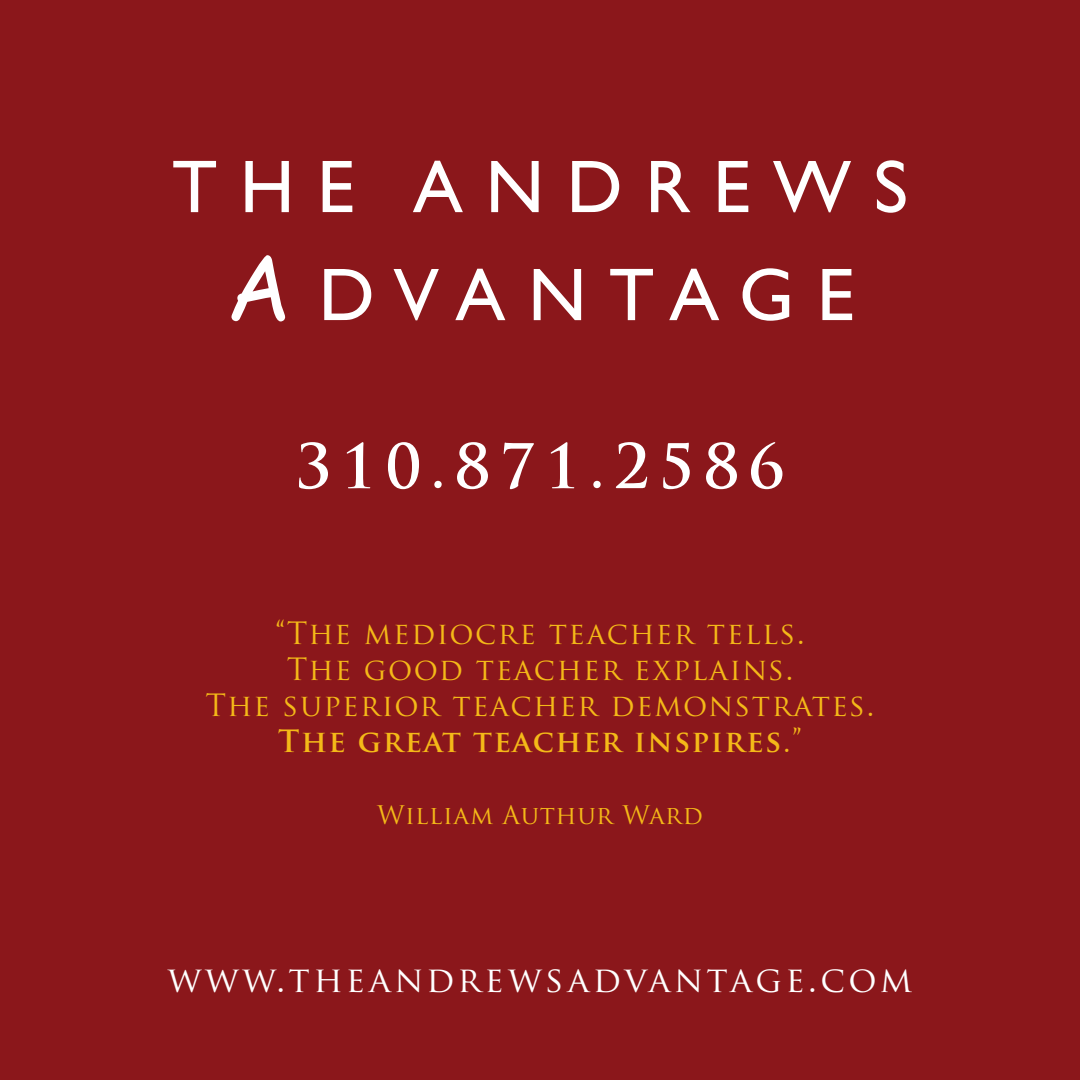
<style>
.page{position:relative;width:1080px;height:1080px;background:#8b171b}
.page>*{position:absolute;margin:0;border:0;box-sizing:border-box;transform-origin:0 0}
.t1{font:75px/108px "Gill Sans";letter-spacing:.26em;color:#fff}
.t2{font:700 60px "Trajan Pro";letter-spacing:.15em;color:#fff}
.t3{font:35px "Trajan Pro";letter-spacing:.1em;color:#fff}
.t4{font:30px/36px "Trajan Pro";letter-spacing:.05em;color:#f4b918;text-align:center}
.t5{font:25px "Trajan Pro";letter-spacing:.025em;color:#f4b918}
.s1{font-family:"Comic Sans MS";font-size:90px}
.s2{font-weight:700}
</style>
<div class="page">
<h1 class="t1" style="left:226px;top:132px;width:630px;text-indent:187px">A NDREWS<br><span class="s1">A</span>DVANTAGE</h1>
<h1 class="t1" style="left:172px;top:132px;width:123px">T HE</h1>
<h2 class="t2" style="left:296px;top:429px;width:491px">310.871.2586</h2>
<p class="t4" style="left:206px;top:615px;width:670px">“The mediocre teacher tells.<br>The good teacher explains.<br>The superior teacher demonstrates.<br><span class="s2">The great teacher inspires</span>.”</p>
<p class="t5" style="left:377px;top:799px;width:327px">William Authur Ward</p>
<p class="t3" style="left:168px;top:957px;width:746px">www.theandrewsadvantage.com</p>
</div>
